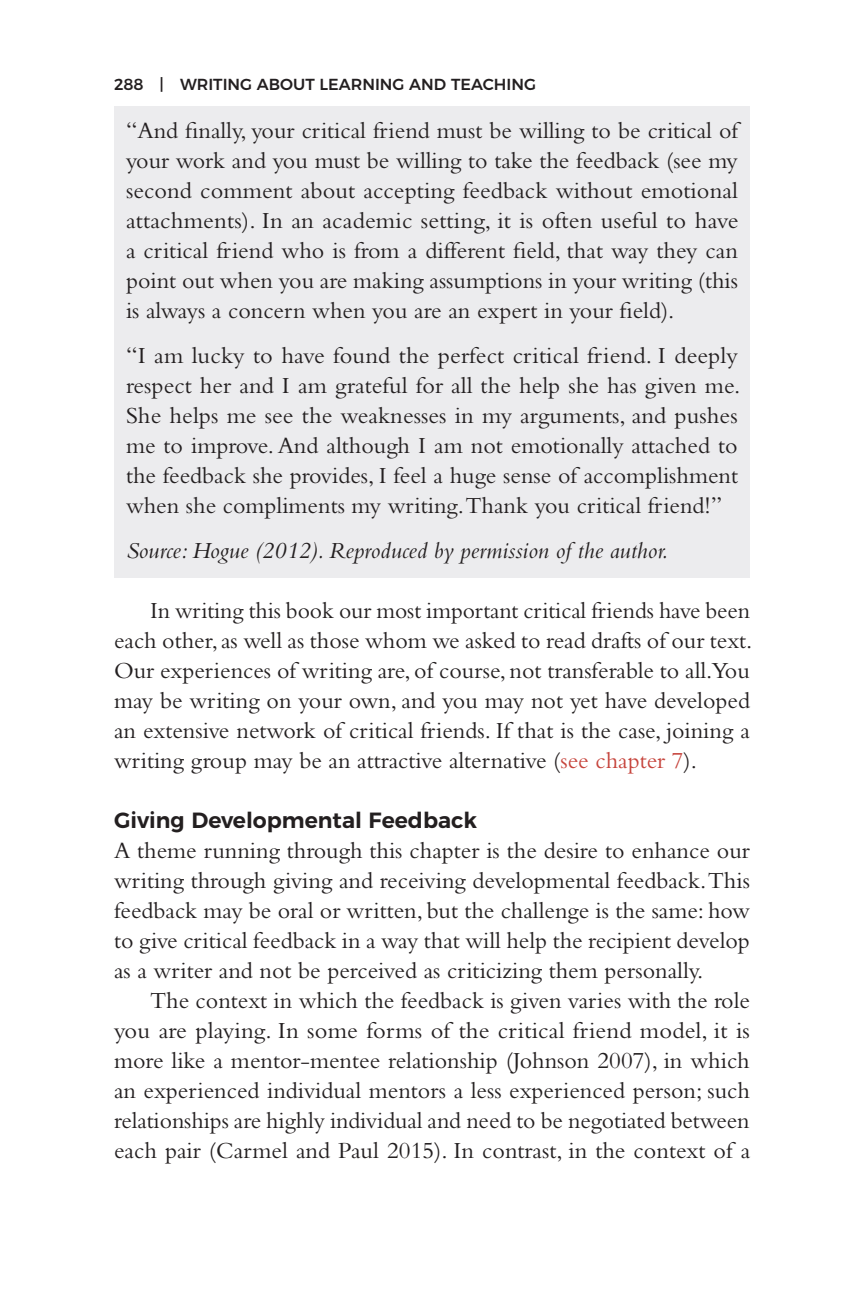
<style>
.page{position:relative;width:864px;height:1296px;background:#fff}
.page>*{position:absolute;margin:0;border:0;box-sizing:border-box;transform-origin:0 0}
.Perspectives{font:24px/30px "Bembo";color:#231f20;text-align:justify}
.body{font:24px/30px "Bembo";color:#231f20;text-align:justify}
.body_no_indent{font:24px/30px "Bembo";color:#231f20;text-align:justify}
.Perspectives-2{font:italic 24px "Bembo";color:#231f20}
.heading_1{font:600 22px "Montserrat";color:#231f20}
.t1{font:500 16px "Montserrat";color:#231f20}
.s1{color:#c6443c}
</style>
<div class="page">
<div style="left:114px;top:106px;width:636px;height:232px;background:#ececee"></div>
<div style="left:114px;top:331px;width:636px;height:202px;background:#ececee"></div>
<div style="left:114px;top:526px;width:636px;height:52px;background:#ececee"></div>
<p class="t1" style="left:114px;top:71px;width:423px">288 | WRITI NG ABOUT LEARNI NG AND TEACHI NG</p>
<p class="Perspectives" style="left:126px;top:115px;width:614px">“And finally, your critical friend must be willing to be critical of your work and you must be willing to take the feedback (see my second comment about accepting feedback without emotional attachments). In an academic setting, it is often useful to have a critical friend who is from a different field, that way they can point out when you are making assumptions in your writing (this is always a concern when you are an expert in your field).</p>
<p class="Perspectives" style="left:126px;top:340px;width:616px">“I am lucky to have found the perfect critical friend. I deeply respect her and I am grateful for all the help she has given me.<br>She helps me see the weaknesses in my arguments, and pushes me to improve. And although I am not emotionally attached to the feedback she provides, I feel a huge sense of accomplishment when she compliments my writing.Thank you critical friend!”</p>
<p class="Perspectives-2" style="left:126px;top:536px;width:544px">Source: Hogue (2012). Reproduced by permission of the author.</p>
<p class="body" style="left:114px;top:595px;width:640px;text-indent:36px">In writing this book our most important critical friends have been each other, as well as those whom we asked to read drafts of our text.<br>Our experiences of writing are, of course, not transferable to all.You may be writing on your own, and you may not yet have developed an extensive network of critical friends. If that is the case, joining a writing group may be an attractive alternative (<span class="s1">see chapter 7</span>).</p>
<h1 class="heading_1" style="left:114px;top:802px;width:365px">Giving Developmental Feedback</h1>
<p class="body_no_indent" style="left:114px;top:835px;width:637px">A theme running through this chapter is the desire to enhance our writing through giving and receiving developmental feedback.This feedback may be oral or written, but the challenge is the same: how to give critical feedback in a way that will help the recipient develop as a writer and not be perceived as criticizing them personally.</p>
<p class="body" style="left:114px;top:985px;width:638px;text-indent:36px">The context in which the feedback is given varies with the role you are playing. In some forms of the critical friend model, it is more like a mentor-mentee relationship (Johnson 2007), in which an experienced individual mentors a less experienced person; such relationships are highly individual and need to be negotiated between each pair (Carmel and Paul 2015). In contrast, in the context of a</p>
</div>
